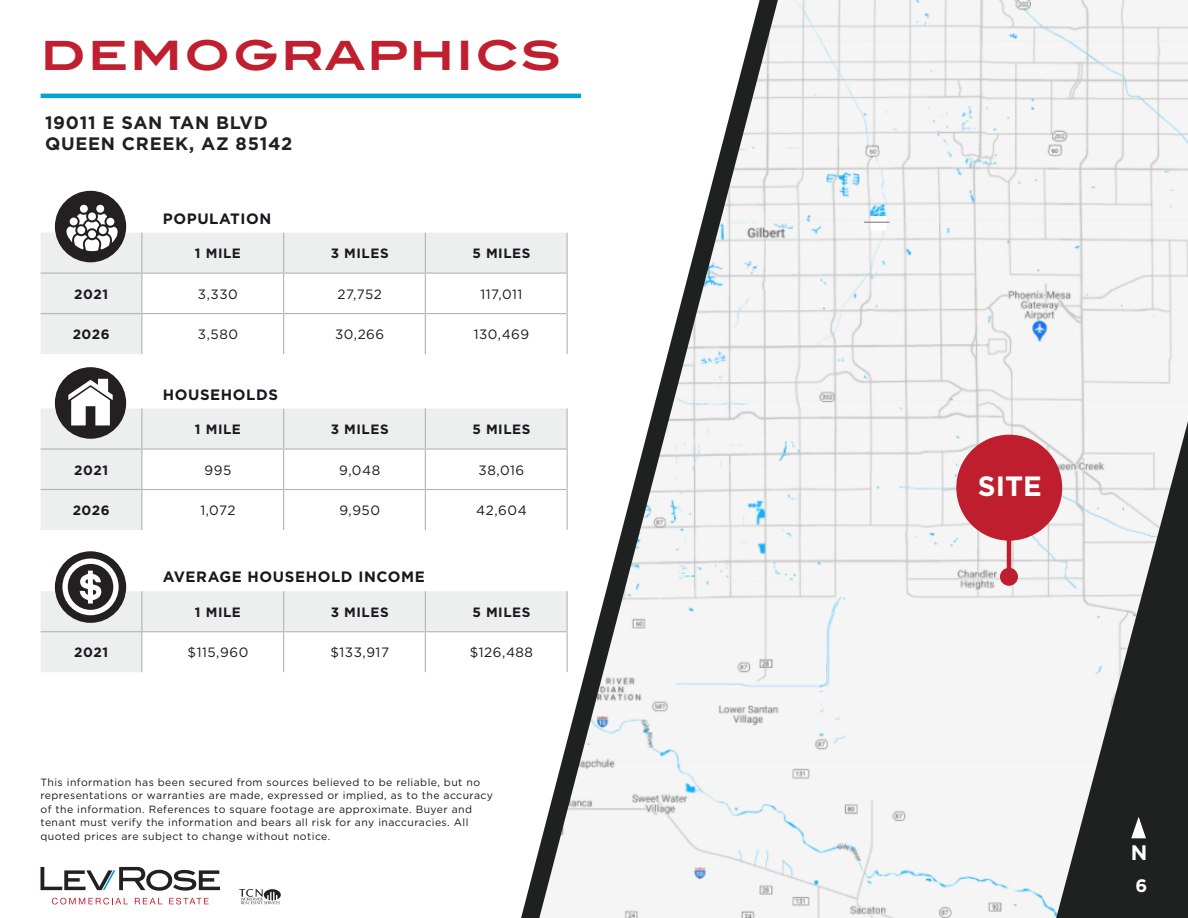
<style>
.page{position:relative;width:1188px;height:918px;background:#fff}
.page>*{position:absolute;margin:0;border:0;box-sizing:border-box;transform-origin:0 0}
.Headline_-_Align_Lef{font:700 40.5px "Blair ITC";letter-spacing:.055em;color:#bf1f2e}
.Headline_-_Align_Lef-2{font:700 27.9px "Gotham";color:#fff}
.Headline_-_Align_Lef-3{font:700 21px "Gotham";color:#fff}
.Headline_-_Align_Lef-4{font:700 18px "Gotham";letter-spacing:.04em;color:#1f2020}
.Headline_-_Align_Lef-5{font:700 18px "Gotham";color:#fff}
.Headline_-_Align_Lef-6{font:700 15px "Gotham";letter-spacing:.04em;color:#1a171f}
.Headline_-_Align_Lef-7{font:13.5px "Gotham";letter-spacing:.04em;color:#1a171f}
.Headline_-_Align_Lef-8{font:700 13.5px "Gotham";letter-spacing:.04em;color:#1a171f}
.Headline_-_Align_Lef-9{font:10.5px/13.5px "Gotham";letter-spacing:.04em;color:#1a171f}
</style>
<div class="page">
<img style="left:778px;top:0;width:410px;height:918px">
<hr style="left:1007px;top:479px;width:4px;height:98px;background:#be1e2d">
<div style="left:1000px;top:568px;width:18px;height:18px;background:#be1e2d;border-radius:50%"></div>
<div style="left:956px;top:435px;width:106px;height:106px;background:#be1e2d;border-radius:50%"></div>
<svg style="left:521px;top:0;width:257px;height:918px"></svg>
<hr style="left:41px;top:94px;width:540px;height:4px;background:#00a3d4">
<svg style="left:239px;top:889px;width:42px;height:15px"></svg>
<svg style="left:40px;top:867px;width:180px;height:24px"></svg>
<svg style="left:52px;top:898px;width:76px;height:6px"></svg>
<svg style="left:135px;top:898px;width:27px;height:6px"></svg>
<svg style="left:169px;top:898px;width:40px;height:6px"></svg>
<svg style="left:1056px;top:421px;width:132px;height:497px"></svg>
<svg style="left:1130px;top:817px;width:17px;height:22px"></svg>
<div style="left:142px;top:203px;width:425px;height:30px;background:#fff"></div>
<svg style="left:41px;top:233px;width:526px;height:121px"></svg>
<hr style="left:567px;top:233px;width:1px;height:40px;background:#b7b6b7">
<hr style="left:567px;top:273px;width:1px;height:41px;background:#b7b6b7">
<hr style="left:567px;top:314px;width:1px;height:40px;background:#b7b6b7">
<hr style="left:141px;top:233px;width:1px;height:40px;background:#b7b6b7">
<hr style="left:283px;top:233px;width:1px;height:40px;background:#b7b6b7">
<hr style="left:425px;top:233px;width:1px;height:40px;background:#b7b6b7">
<hr style="left:41px;top:273px;width:101px;height:1px;background:#b7b6b7">
<hr style="left:142px;top:273px;width:142px;height:1px;background:#b7b6b7">
<hr style="left:141px;top:274px;width:1px;height:39px;background:#b7b6b7">
<hr style="left:284px;top:273px;width:141px;height:1px;background:#b7b6b7">
<hr style="left:283px;top:274px;width:1px;height:39px;background:#b7b6b7">
<hr style="left:425px;top:273px;width:142px;height:1px;background:#b7b6b7">
<hr style="left:425px;top:274px;width:1px;height:39px;background:#b7b6b7">
<hr style="left:41px;top:313px;width:101px;height:1px;background:#b7b6b7">
<hr style="left:142px;top:313px;width:142px;height:1px;background:#b7b6b7">
<hr style="left:141px;top:314px;width:1px;height:40px;background:#b7b6b7">
<hr style="left:284px;top:313px;width:141px;height:1px;background:#b7b6b7">
<hr style="left:283px;top:314px;width:1px;height:40px;background:#b7b6b7">
<hr style="left:425px;top:313px;width:142px;height:1px;background:#b7b6b7">
<hr style="left:425px;top:314px;width:1px;height:40px;background:#b7b6b7">
<div style="left:55px;top:191px;width:71px;height:71px;background:#241f21;border-radius:50%"></div>
<svg style="left:66px;top:205px;width:52px;height:46px"></svg>
<div style="left:870px;top:216px;width:17px;height:14px;background:#fff;border:2px solid #fff"></div>
<svg style="left:864px;top:222px;width:26px;height:1px"></svg>
<div style="left:142px;top:379px;width:425px;height:30px;background:#fff"></div>
<svg style="left:41px;top:409px;width:526px;height:121px"></svg>
<hr style="left:567px;top:409px;width:1px;height:40px;background:#b7b6b7">
<hr style="left:567px;top:449px;width:1px;height:41px;background:#b7b6b7">
<hr style="left:567px;top:490px;width:1px;height:40px;background:#b7b6b7">
<hr style="left:141px;top:409px;width:1px;height:39px;background:#b7b6b7">
<hr style="left:283px;top:409px;width:1px;height:39px;background:#b7b6b7">
<hr style="left:425px;top:409px;width:1px;height:39px;background:#b7b6b7">
<hr style="left:41px;top:448px;width:101px;height:2px;background:#b7b6b7">
<hr style="left:142px;top:448px;width:142px;height:2px;background:#b7b6b7">
<hr style="left:141px;top:450px;width:1px;height:39px;background:#b7b6b7">
<hr style="left:284px;top:448px;width:141px;height:2px;background:#b7b6b7">
<hr style="left:283px;top:450px;width:1px;height:39px;background:#b7b6b7">
<hr style="left:425px;top:448px;width:142px;height:2px;background:#b7b6b7">
<hr style="left:425px;top:450px;width:1px;height:39px;background:#b7b6b7">
<hr style="left:41px;top:489px;width:101px;height:1px;background:#b7b6b7">
<hr style="left:142px;top:489px;width:142px;height:1px;background:#b7b6b7">
<hr style="left:141px;top:490px;width:1px;height:40px;background:#b7b6b7">
<hr style="left:284px;top:489px;width:141px;height:1px;background:#b7b6b7">
<hr style="left:283px;top:490px;width:1px;height:40px;background:#b7b6b7">
<hr style="left:425px;top:489px;width:142px;height:1px;background:#b7b6b7">
<hr style="left:425px;top:490px;width:1px;height:40px;background:#b7b6b7">
<div style="left:55px;top:367px;width:71px;height:72px;background:#241f21;border-radius:50%"></div>
<svg style="left:68px;top:379px;width:45px;height:46px"></svg>
<hr style="left:567px;top:591px;width:1px;height:41px;background:#b7b6b7">
<hr style="left:567px;top:632px;width:1px;height:40px;background:#b7b6b7">
<div style="left:55px;top:551px;width:71px;height:72px;background:#241f21;border-radius:50%"></div>
<svg style="left:41px;top:559px;width:526px;height:113px"></svg>
<p class="Headline_-_Align_Lef" style="left:41px;top:30px;width:522px">DEMOGRAPHICS</p>
<p class="Headline_-_Align_Lef-4" style="left:45px;top:110px;width:224px">19011 E SAN TAN BLVD</p>
<p class="Headline_-_Align_Lef-4" style="left:45px;top:131px;width:249px">QUEEN CREEK, AZ 85142</p>
<p class="Headline_-_Align_Lef-6" style="left:163px;top:209px;width:110px">POPULATION</p>
<p class="Headline_-_Align_Lef-8" style="left:195px;top:245px;width:48px">1 MILE</p>
<p class="Headline_-_Align_Lef-8" style="left:331px;top:245px;width:59px">3 MILES</p>
<p class="Headline_-_Align_Lef-8" style="left:472px;top:245px;width:60px">5 MILES</p>
<p class="Headline_-_Align_Lef-8" style="left:74px;top:285px;width:35px">2021</p>
<p class="Headline_-_Align_Lef-7" style="left:198px;top:285px;width:41px">3,330</p>
<p class="Headline_-_Align_Lef-7" style="left:338px;top:285px;width:46px">27,752</p>
<p class="Headline_-_Align_Lef-7" style="left:481px;top:285px;width:43px">117,011</p>
<p class="Headline_-_Align_Lef-8" style="left:73px;top:326px;width:39px">2026</p>
<p class="Headline_-_Align_Lef-7" style="left:198px;top:326px;width:42px">3,580</p>
<p class="Headline_-_Align_Lef-7" style="left:335px;top:326px;width:51px">30,266</p>
<p class="Headline_-_Align_Lef-7" style="left:474px;top:326px;width:57px">130,469</p>
<p class="Headline_-_Align_Lef-6" style="left:163px;top:384px;width:117px">HOUSEHOLDS</p>
<p class="Headline_-_Align_Lef-8" style="left:195px;top:420px;width:48px">1 MILE</p>
<p class="Headline_-_Align_Lef-8" style="left:331px;top:420px;width:59px">3 MILES</p>
<p class="Headline_-_Align_Lef-8" style="left:472px;top:420px;width:60px">5 MILES</p>
<p class="Headline_-_Align_Lef-8" style="left:74px;top:461px;width:35px">2021</p>
<p class="Headline_-_Align_Lef-7" style="left:205px;top:461px;width:28px">995</p>
<p class="Headline_-_Align_Lef-7" style="left:339px;top:461px;width:43px">9,048</p>
<p class="Headline_-_Align_Lef-7" style="left:479px;top:461px;width:47px">38,016</p>
<p class="Headline_-_Align_Lef-8" style="left:73px;top:501px;width:39px">2026</p>
<p class="Headline_-_Align_Lef-7" style="left:200px;top:502px;width:37px">1,072</p>
<p class="Headline_-_Align_Lef-7" style="left:339px;top:502px;width:42px">9,950</p>
<p class="Headline_-_Align_Lef-7" style="left:476px;top:502px;width:52px">42,604</p>
<p class="Headline_-_Align_Lef-6" style="left:163px;top:567px;width:264px">AVERAGE HOUSEHOLD INCOME</p>
<p class="Headline_-_Align_Lef-8" style="left:195px;top:603px;width:48px">1 MILE</p>
<p class="Headline_-_Align_Lef-8" style="left:331px;top:603px;width:59px">3 MILES</p>
<p class="Headline_-_Align_Lef-8" style="left:472px;top:603px;width:60px">5 MILES</p>
<p class="Headline_-_Align_Lef-8" style="left:74px;top:644px;width:35px">2021</p>
<p class="Headline_-_Align_Lef-7" style="left:188px;top:644px;width:62px">$115,960</p>
<p class="Headline_-_Align_Lef-7" style="left:330px;top:644px;width:60px">$133,917</p>
<p class="Headline_-_Align_Lef-7" style="left:470px;top:644px;width:65px">$126,488</p>
<p class="Headline_-_Align_Lef-9" style="left:40px;top:775px;width:454px">This information has been secured from sources believed to be reliable, but no representations or warranties are made, expressed or implied, as to the accuracy of the information. References to square footage are approximate. Buyer and tenant must verify the information and bears all risk for any inaccuracies. All quoted prices are subject to change without notice.</p>
<p class="Headline_-_Align_Lef-2" style="left:978px;top:468px;width:66px">SITE</p>
<p class="Headline_-_Align_Lef-3" style="left:1131px;top:839px;width:18px">N</p>
<p class="Headline_-_Align_Lef-5" style="left:1136px;top:874px;width:13px">6</p>
</div>
